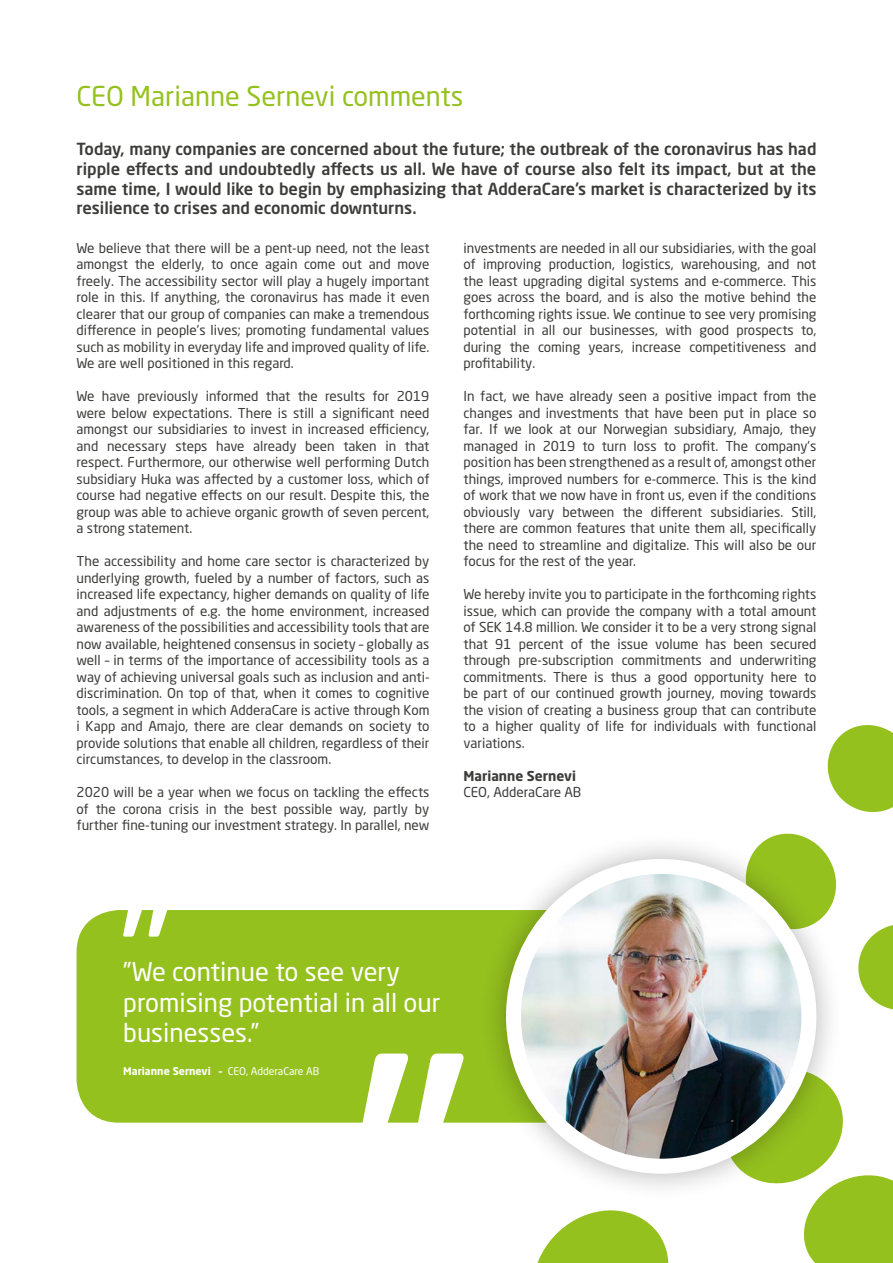
<style>
.page{position:relative;width:893px;height:1263px;background:#fff}
.page>*{position:absolute;margin:0;border:0;box-sizing:border-box;transform-origin:0 0}
.t1{font:27px "Neo Sans W1 G";color:#95c11f}
.t2{font:25.5px/30.6px "Neo Sans W1 G";color:#fff}
.t3{font:500 16.5px/19.8px "Neo Sans W1 G";color:#3c3c3b;text-align:justify}
.t4{font:13.5px/16.5px "Neo Sans W1 G";color:#3c3c3b;text-align:justify}
.t5{font:700 13.5px "Neo Sans W1 G";color:#3c3c3b}
.t6{font:700 10.5px "Neo Sans W1 G";color:#fff}
.s1{font-weight:400}
</style>
<div class="page">
<div style="left:803px;top:1175px;width:90px;height:88px;background:#95c11f"></div>
<svg style="left:827px;top:725px;width:66px;height:87px"></svg>
<svg style="left:858px;top:925px;width:35px;height:85px"></svg>
<svg style="left:537px;top:1210px;width:132px;height:53px"></svg>
<div style="left:77px;top:910px;width:690px;height:213px;background:#95c11f;border-radius:43px"></div>
<svg style="left:361px;top:1053px;width:102px;height:70px"></svg>
<svg style="left:123px;top:910px;width:45px;height:26px"></svg>
<div style="left:478px;top:831px;width:366px;height:370px;background:#000;opacity:.3"></div>
<img style="left:513px;top:866px;width:296px;height:300px">
<div style="left:506px;top:859px;width:310px;height:315px;border:15px solid #fff;border-radius:50%"></div>
<h1 class="t1" style="left:77px;top:79px;width:388px">CEO Marianne Sernevi comments</h1>
<p class="t3" style="left:77px;top:139px;width:741px">Today, many companies are concerned about the future; the outbreak of the coronavirus has had ripple effects and undoubtedly affects us all. We have of course also felt its impact, but at the same time, I would like to begin by emphasizing that AdderaCare’s market is characterized by its resilience to crises and economic downturns.</p>
<p class="t4" style="left:77px;top:239px;width:354px">We believe that there will be a pent-up need, not the least amongst the elderly, to once again come out and move freely. The accessibility sector will play a hugely important role in this. If anything, the coronavirus has made it even clearer that our group of companies can make a tremendous difference in people’s lives; promoting fundamental values such as mobility in everyday life and improved quality of life.<br>We are well positioned in this regard.</p>
<p class="t4" style="left:77px;top:388px;width:354px">We have previously informed that the results for 2019 were below expectations. There is still a significant need amongst our subsidiaries to invest in increased efficiency, and necessary steps have already been taken in that respect. Furthermore, our otherwise well performing Dutch subsidiary Huka was affected by a customer loss, which of course had negative effects on our result. Despite this, the group was able to achieve organic growth of seven percent, a strong statement.</p>
<p class="t4" style="left:77px;top:553px;width:354px">The accessibility and home care sector is characterized by underlying growth, fueled by a number of factors, such as increased life expectancy, higher demands on quality of life and adjustments of e.g. the home environment, increased awareness of the possibilities and accessibility tools that are now available, heightened consensus in society – globally as well – in terms of the importance of accessibility tools as a way of achieving universal goals such as inclusion and anti&shy;discrimination. On top of that, when it comes to cognitive tools, a segment in which AdderaCare is active through Kom i Kapp and Amajo, there are clear demands on society to provide solutions that enable all children, regardless of their circumstances, to develop in the classroom.</p>
<p class="t4" style="left:77px;top:784px;width:354px">2020 will be a year when we focus on tackling the effects of the corona crisis in the best possible way, partly by further fine-tuning our investment strategy. In parallel, new</p>
<p class="t4" style="left:463px;top:239px;width:354px">investments are needed in all our subsidiaries, with the goal of improving production, logistics, warehousing, and not the least upgrading digital systems and e-commerce. This goes across the board, and is also the motive behind the forthcoming rights issue. We continue to see very promising potential in all our businesses, with good prospects to, during the coming years, increase competitiveness and profitability.</p>
<p class="t4" style="left:463px;top:388px;width:354px">In fact, we have already seen a positive impact from the changes and investments that have been put in place so far. If we look at our Norwegian subsidiary, Amajo, they managed in 2019 to turn loss to profit. The company’s position has been strengthened as a result of, amongst other things, improved numbers for e-commerce. This is the kind of work that we now have in front us, even if the conditions obviously vary between the different subsidiaries. Still, there are common features that unite them all, specifically the need to streamline and digitalize. This will also be our focus for the rest of the year.</p>
<p class="t4" style="left:463px;top:586px;width:354px">We hereby invite you to participate in the forthcoming rights issue, which can provide the company with a total amount of SEK 14.8 million. We consider it to be a very strong signal that 91 percent of the issue volume has been secured through pre-subscription commitments and underwriting commitments. There is thus a good opportunity here to be part of our continued growth journey, moving towards the vision of creating a business group that can contribute to a higher quality of life for individuals with functional variations.</p>
<p class="t5" style="left:463px;top:767px;width:114px">Marianne Sernevi</p>
<p class="t4" style="left:463px;top:784px;width:119px">CEO, AdderaCare AB</p>
<h2 class="t2" style="left:123px;top:956px;width:319px">”We continue to see very promising potential in all our businesses.”</h2>
<p class="t6" style="left:123px;top:1065px;width:197px">Marianne Sernevi – <span class="s1">CEO, AdderaCare AB</span></p>
</div>
